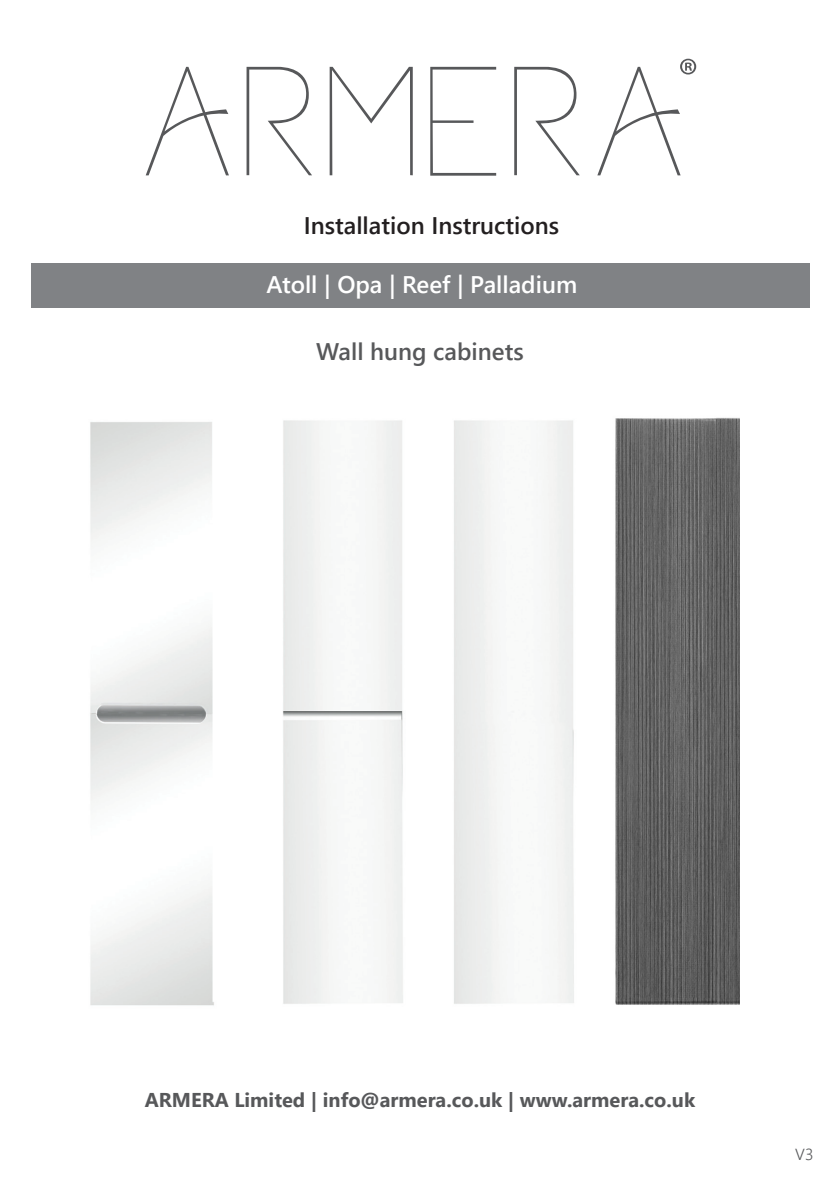
<style>
.page{position:relative;width:840px;height:1191px;background:#fff}
.page>*{position:absolute;margin:0;border:0;box-sizing:border-box;transform-origin:0 0}
.t1{font:600 24px "Segoe UI";color:#231f20}
.t2{font:600 24px "Segoe UI";color:#fff}
.t3{font:600 24px "Segoe UI";color:#57585a}
.t4{font:700 20px "Segoe UI";color:#57585a}
.t5{font:300 16px "Segoe UI";color:#57585a}
</style>
<div class="page">
<div style="left:31px;top:263px;width:777px;height:45px;background:#808285"></div>
<svg style="left:680px;top:59px;width:15px;height:15px"></svg>
<svg style="left:146px;top:67px;width:534px;height:109px"></svg>
<img style="left:615px;top:417px;width:124px;height:588px">
<img style="left:90px;top:422px;width:124px;height:584px">
<p class="t1" style="left:303px;top:203px;width:257px">Installation Instructions</p>
<p class="t2" style="left:266px;top:262px;width:312px">Atoll | Opa | Reef | Palladium</p>
<p class="t3" style="left:316px;top:328px;width:209px">Wall hung cabinets</p>
<p class="t4" style="left:145px;top:1081px;width:551px">ARMERA Limited | info@armera.co.uk | www.armera.co.uk</p>
<p class="t5" style="left:794px;top:1139px;width:20px">V3</p>
</div>
